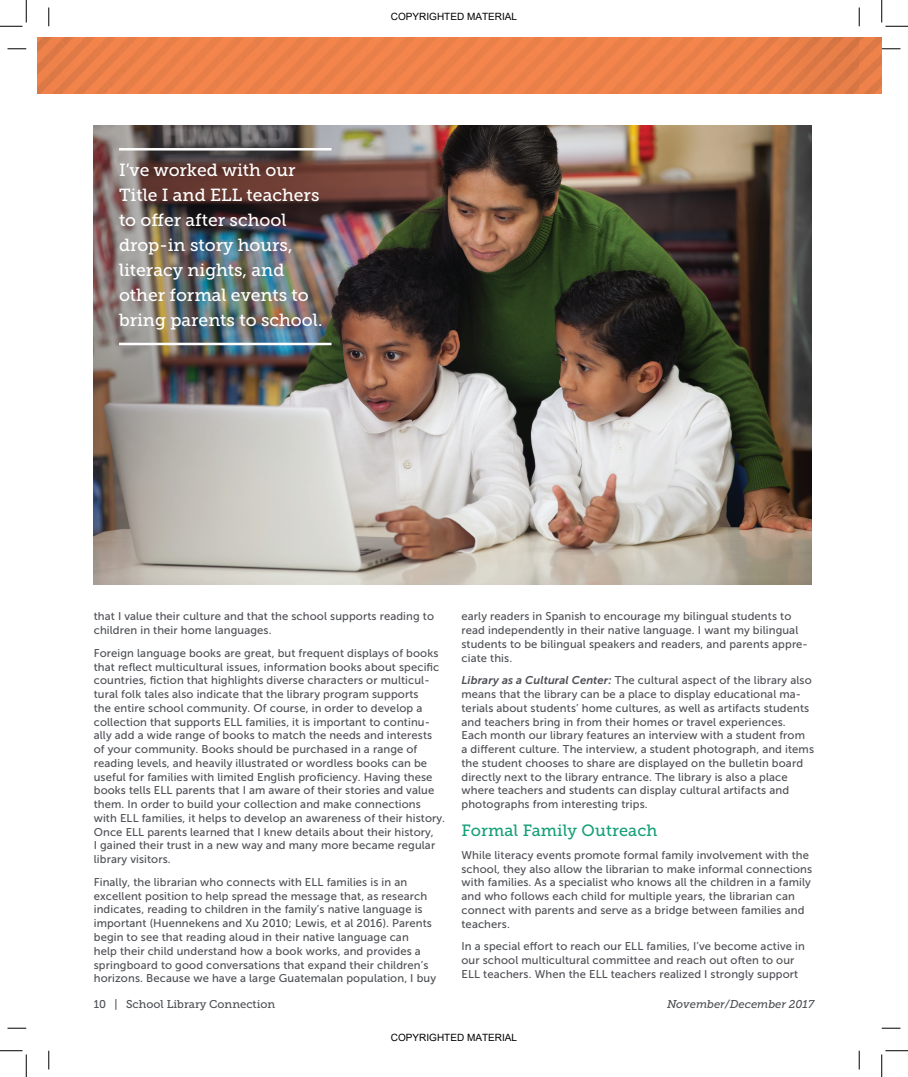
<style>
.page{position:relative;width:908px;height:1077px;background:#fff}
.page>*{position:absolute;margin:0;border:0;box-sizing:border-box;transform-origin:0 0}
.t1{font:17.5px/25px "Museo Slab 500";color:#fff}
.t2{font:16.25px "Museo Slab 500";letter-spacing:.01em;color:#16a079}
.t3{font:11.25px/13.8px "Museo Sans 500";letter-spacing:.01em;color:#4d4f54}
.t4{font:11.25px "Museo Slab 500";color:#4d4f54}
.t5{font:italic 11.25px "Museo Slab 500";color:#4d4f54}
.t6{font:10px "Arial";color:#000}
.s1{font-family:"Museo Sans 700";font-style:italic}
</style>
<div class="page">
<svg style="left:38px;top:38px;width:821px;height:56px;fill:#ed814a"></svg>
<div style="left:859px;top:38px;width:22px;height:56px;background:linear-gradient(to right,#e67e48,#e57d48)"></div>
<img style="left:94px;top:125px;width:717px;height:459px">
<hr style="left:119px;top:148px;width:212px;height:2px;background:#fff">
<hr style="left:119px;top:342px;width:212px;height:3px;background:#fff">
<svg style="left:8px;top:48px;width:18px;height:2px"></svg>
<svg style="left:881px;top:48px;width:19px;height:2px"></svg>
<svg style="left:8px;top:1027px;width:18px;height:1px"></svg>
<svg style="left:881px;top:1027px;width:19px;height:1px"></svg>
<svg style="left:48px;top:8px;width:2px;height:18px"></svg>
<svg style="left:48px;top:1050px;width:2px;height:19px"></svg>
<svg style="left:858px;top:8px;width:2px;height:18px"></svg>
<svg style="left:858px;top:1050px;width:2px;height:19px"></svg>
<svg style="left:0;top:0;width:27px;height:27px"></svg>
<svg style="left:0;top:1050px;width:27px;height:26px"></svg>
<svg style="left:881px;top:0;width:27px;height:27px"></svg>
<svg style="left:881px;top:1050px;width:27px;height:26px"></svg>
<h1 class="t1" style="left:119px;top:157px;width:205px">I’ve worked with our<br>Title I and ELL teachers to offer after school drop-in story hours, literacy nights, and other formal events to bring parents to school.</h1>
<p class="t6" style="left:391px;top:10px;width:128px">COPYRIGHTED MATERIAL</p>
<p class="t3" style="left:94px;top:609px;width:342px">that I value their culture and that the school supports reading to children in their home languages.</p>
<p class="t3" style="left:94px;top:646px;width:353px">Foreign language books are great, but frequent displays of books that reflect multicultural issues, information books about specific countries, fiction that highlights diverse characters or multicul&shy;tural folk tales also indicate that the library program supports<br>the entire school community. Of course, in order to develop a collection that supports ELL families, it is important to continu&shy;ally add a wide range of books to match the needs and interests of your community. Books should be purchased in a range of reading levels, and heavily illustrated or wordless books can be useful for families with limited English proficiency. Having these books tells ELL parents that I am aware of their stories and value them. In order to build your collection and make connections with ELL families, it helps to develop an awareness of their history.<br>Once ELL parents learned that I knew details about their history,<br>I gained their trust in a new way and many more became regular library visitors.</p>
<p class="t3" style="left:94px;top:875px;width:344px">Finally, the librarian who connects with ELL families is in an excellent position to help spread the message that, as research indicates, reading to children in the family’s native language is important (Huennekens and Xu 2010; Lewis, et al 2016). Parents begin to see that reading aloud in their native language can<br>help their child understand how a book works, and provides a springboard to good conversations that expand their children’s horizons. Because we have a large Guatemalan population, I buy</p>
<p class="t3" style="left:461px;top:609px;width:348px">early readers in Spanish to encourage my bilingual students to read independently in their native language. I want my bilingual students to be bilingual speakers and readers, and parents appre&shy;ciate this.</p>
<p class="t3" style="left:461px;top:673px;width:354px"><span class="s1">Library as a Cultural Center:</span> The cultural aspect of the library also means that the library can be a place to display educational ma&shy;terials about students’ home cultures, as well as artifacts students and teachers bring in from their homes or travel experiences.<br>Each month our library features an interview with a student from<br>a different culture. The interview, a student photograph, and items the student chooses to share are displayed on the bulletin board directly next to the library entrance. The library is also a place where teachers and students can display cultural artifacts and photographs from interesting trips.</p>
<h2 class="t2" style="left:461px;top:821px;width:197px">Formal Family Outreach</h2>
<p class="t3" style="left:461px;top:847px;width:352px">While literacy events promote formal family involvement with the school, they also allow the librarian to make informal connections with families. As a specialist who knows all the children in a family and who follows each child for multiple years, the librarian can connect with parents and serve as a bridge between families and teachers.</p>
<p class="t3" style="left:461px;top:939px;width:345px">In a special effort to reach our ELL families, I’ve become active in our school multicultural committee and reach out often to our<br>ELL teachers. When the ELL teachers realized I strongly support</p>
<p class="t4" style="left:94px;top:997px;width:183px">10 | School Library Connection</p>
<p class="t5" style="left:667px;top:997px;width:149px">November/December 2017</p>
<p class="t6" style="left:391px;top:1030px;width:128px">COPYRIGHTED MATERIAL</p>
</div>
